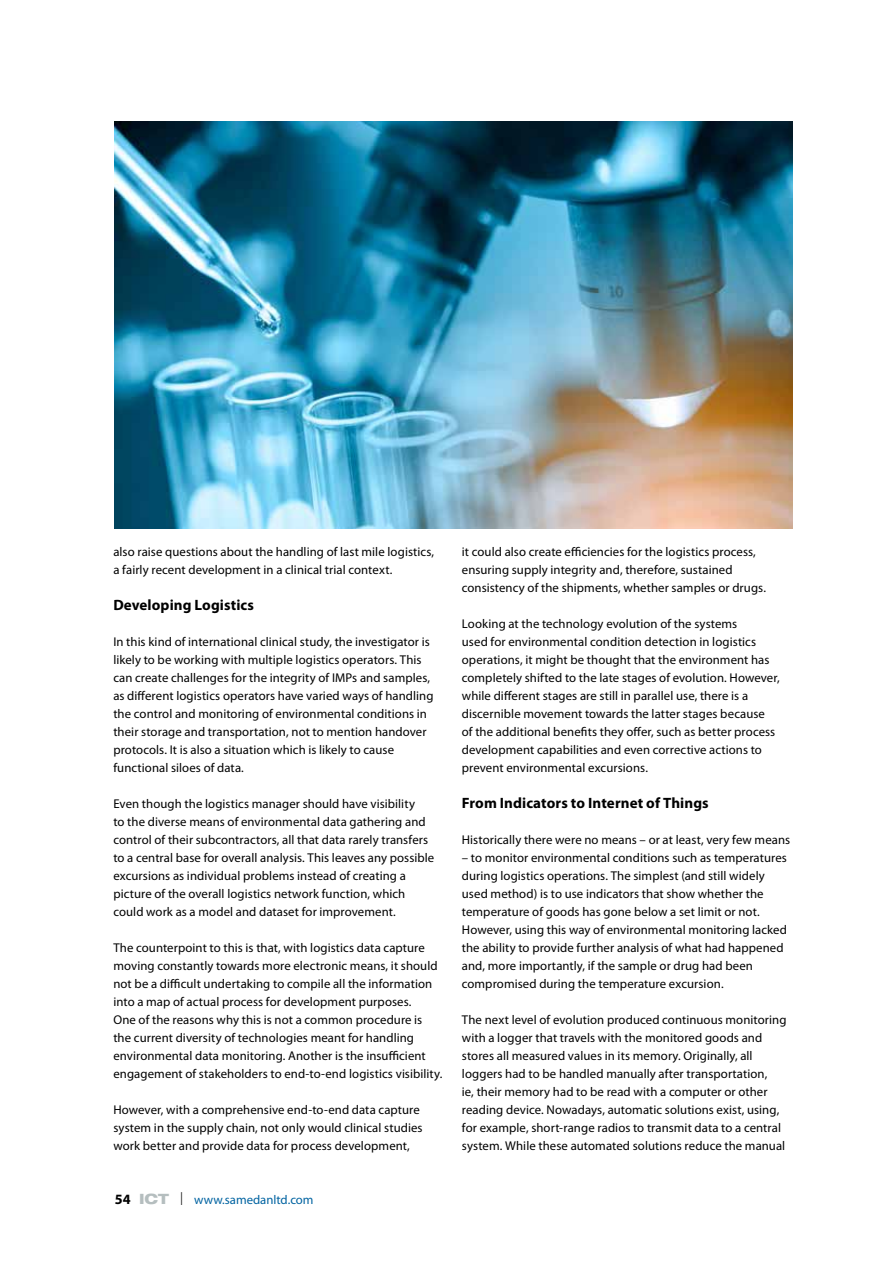
<style>
.page{position:relative;width:893px;height:1263px;background:#fff}
.page>*{position:absolute;margin:0;border:0;box-sizing:border-box;transform-origin:0 0}
.t1{font:700 15px "Myriad Pro";letter-spacing:.005em;color:#000}
.t2{font:12.75px/18px "Myriad Pro";letter-spacing:.005em;color:#000}
.t3{font:12.75px "Myriad Pro";color:#0063a1}
.s1{font-weight:700;font-size:14.25px;color:#000}
.s2{font-family:"Helvetica Neue LT Std";font-weight:800;font-stretch:expanded;font-size:14.25px;color:#b5bebf}
.s3{font-family:"Helvetica Neue LT Std";font-weight:100;font-size:18px;color:#000}
</style>
<div class="page">
<img style="left:115px;top:122px;width:677px;height:406px">
<p class="t2" style="left:113px;top:543px;width:322px">also raise questions about the handling of last mile logistics, a fairly recent development in a clinical trial context.</p>
<p class="t1" style="left:113px;top:597px;width:142px">Developing Logistics</p>
<p class="t2" style="left:113px;top:633px;width:322px">In this kind of international clinical study, the investigator is likely to be working with multiple logistics operators. This can create challenges for the integrity of IMPs and samples, as different logistics operators have varied ways of handling the control and monitoring of environmental conditions in their storage and transportation, not to mention handover protocols. It is also a situation which is likely to cause functional siloes of data.</p>
<p class="t2" style="left:113px;top:795px;width:322px">Even though the logistics manager should have visibility<br>to the diverse means of environmental data gathering and control of their subcontractors, all that data rarely transfers to a central base for overall analysis. This leaves any possible excursions as individual problems instead of creating a picture of the overall logistics network function, which could work as a model and dataset for improvement.</p>
<p class="t2" style="left:113px;top:939px;width:330px">The counterpoint to this is that, with logistics data capture moving constantly towards more electronic means, it should not be a difficult undertaking to compile all the information into a map of actual process for development purposes.<br>One of the reasons why this is not a common procedure is the current diversity of technologies meant for handling environmental data monitoring. Another is the insufficient engagement of stakeholders to end-to-end logistics visibility.</p>
<p class="t2" style="left:113px;top:1101px;width:311px">However, with a comprehensive end-to-end data capture system in the supply chain, not only would clinical studies work better and provide data for process development,</p>
<p class="t3" style="left:115px;top:1192px;width:200px"><span class="s1">54</span> <span class="s2">ICT</span> <span class="s3">l</span> www.samedanltd.com</p>
<p class="t2" style="left:462px;top:543px;width:306px">it could also create efficiencies for the logistics process, ensuring supply integrity and, therefore, sustained consistency of the shipments, whether samples or drugs.</p>
<p class="t2" style="left:462px;top:615px;width:319px">Looking at the technology evolution of the systems<br>used for environmental condition detection in logistics operations, it might be thought that the environment has completely shifted to the late stages of evolution. However, while different stages are still in parallel use, there is a discernible movement towards the latter stages because<br>of the additional benefits they offer, such as better process development capabilities and even corrective actions to prevent environmental excursions.</p>
<p class="t1" style="left:462px;top:795px;width:248px">From Indicators to Internet of Things</p>
<p class="t2" style="left:462px;top:831px;width:330px">Historically there were no means – or at least, very few means</p>
<p class="t2" style="left:462px;top:849px;width:327px">– to monitor environmental conditions such as temperatures during logistics operations. The simplest (and still widely used method) is to use indicators that show whether the temperature of goods has gone below a set limit or not.<br>However, using this way of environmental monitoring lacked the ability to provide further analysis of what had happened and, more importantly, if the sample or drug had been compromised during the temperature excursion.</p>
<p class="t2" style="left:462px;top:1011px;width:326px">The next level of evolution produced continuous monitoring with a logger that travels with the monitored goods and stores all measured values in its memory. Originally, all loggers had to be handled manually after transportation,<br>ie, their memory had to be read with a computer or other reading device. Nowadays, automatic solutions exist, using, for example, short-range radios to transmit data to a central system. While these automated solutions reduce the manual</p>
</div>
